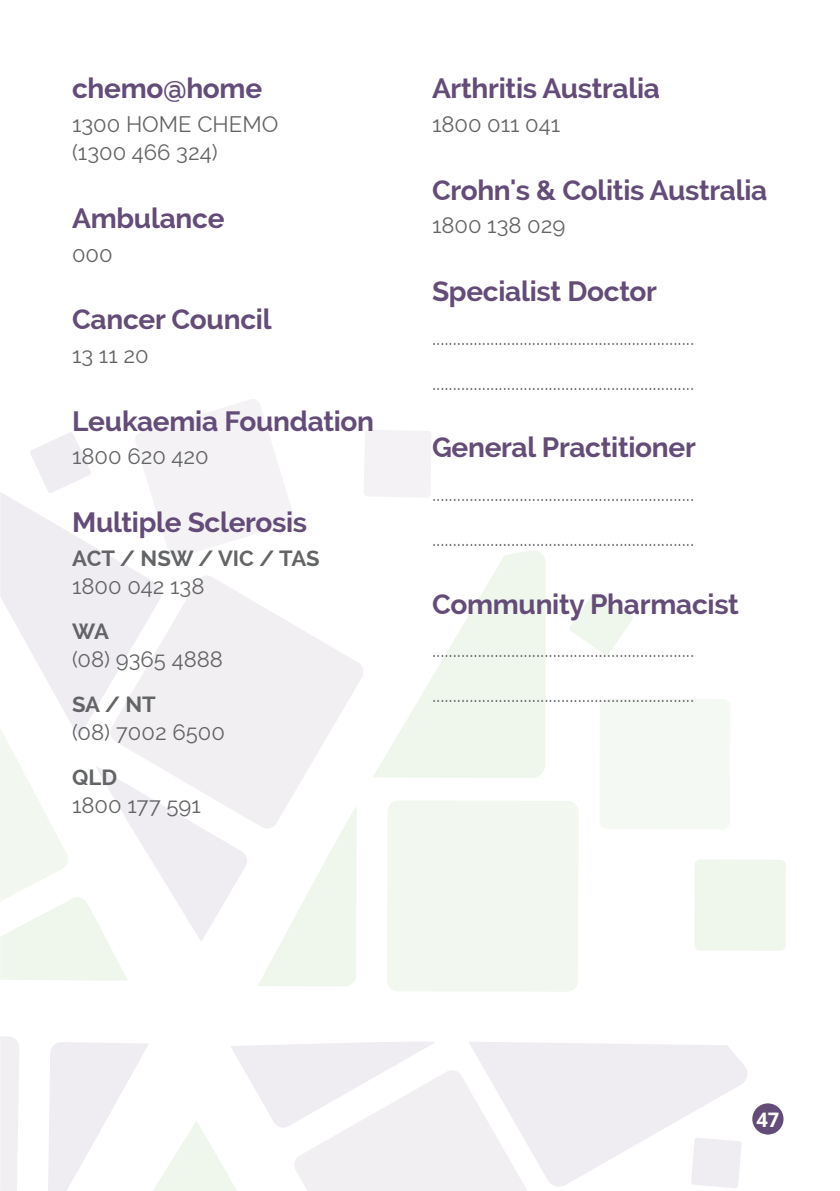
<style>
.page{position:relative;width:840px;height:1191px;background:#fff}
.page>*{position:absolute;margin:0;border:0;box-sizing:border-box;transform-origin:0 0}
.t1{font:700 28px "Raleway";letter-spacing:-.01em;color:#644c78}
.t2{font:22px/45px "Raleway";color:#636466}
.t3{font:700 22px "Raleway";color:#636466}
.t4{font:700 20px "Open Sans";color:#fff}
</style>
<div class="page">
<div style="left:599px;top:698px;width:131px;height:131px;background:#f5f9f3;border-radius:8px"></div>
<div style="left:694px;top:859px;width:91px;height:91px;background:#eff6ec;border-radius:5px"></div>
<svg style="left:569px;top:592px;width:64px;height:63px"></svg>
<div style="left:387px;top:800px;width:191px;height:191px;background:#f2f7ef;border-radius:11px"></div>
<svg style="left:258px;top:830px;width:98px;height:156px"></svg>
<svg style="left:373px;top:550px;width:172px;height:228px"></svg>
<svg style="left:548px;top:1043px;width:199px;height:145px;fill:#efedf1"></svg>
<div style="left:0;top:1036px;width:19px;height:155px;background:#f2eff3"></div>
<svg style="left:135px;top:399px;width:159px;height:158px"></svg>
<div style="left:364px;top:430px;width:67px;height:67px;background:#f4f2f5"></div>
<svg style="left:30px;top:432px;width:61px;height:44px"></svg>
<svg style="left:163px;top:576px;width:200px;height:254px;fill:#f2eff3"></svg>
<svg style="left:0;top:476px;width:163px;height:221px;fill:#efedf1"></svg>
<svg style="left:48px;top:1042px;width:500px;height:149px"></svg>
<svg style="left:0;top:697px;width:248px;height:283px"></svg>
<div style="left:751px;top:1103px;width:32px;height:31px;background:#644c78;border-radius:50%"></div>
<p class="t1" style="left:72px;top:72px;width:191px">chemo@home</p>
<p class="t2" style="left:72px;top:110px;width:208px;line-height:28px">1300 HOME CHEMO (1300 466 324)</p>
<p class="t1" style="left:72px;top:202px;width:154px">Ambulance</p>
<p class="t2" style="left:72px;top:231px;width:42px">000</p>
<p class="t1" style="left:72px;top:303px;width:201px">Cancer Council</p>
<p class="t2" style="left:72px;top:333px;width:78px">13 11 20</p>
<p class="t1" style="left:72px;top:405px;width:303px">Leukaemia Foundation</p>
<p class="t2" style="left:72px;top:434px;width:138px">1800 620 420</p>
<p class="t1" style="left:72px;top:506px;width:236px">Multiple Sclerosis</p>
<p class="t3" style="left:72px;top:545px;width:249px">ACT / NSW / VIC / TAS</p>
<p class="t2" style="left:72px;top:563px;width:134px">1800 042 138</p>
<p class="t3" style="left:72px;top:618px;width:38px">WA</p>
<p class="t2" style="left:72px;top:636px;width:152px">(08) 9365 4888</p>
<p class="t3" style="left:72px;top:691px;width:85px">SA / NT</p>
<p class="t2" style="left:72px;top:709px;width:154px">(08) 7002 6500</p>
<p class="t3" style="left:72px;top:764px;width:47px">QLD</p>
<p class="t2" style="left:72px;top:782px;width:130px">1800 177 591</p>
<p class="t1" style="left:432px;top:72px;width:229px">Arthritis Australia</p>
<p class="t2" style="left:432px;top:102px;width:130px">1800 011 041</p>
<p class="t1" style="left:432px;top:174px;width:336px">Crohn's &amp; Colitis Australia</p>
<p class="t2" style="left:432px;top:203px;width:135px">1800 138 029</p>
<p class="t1" style="left:432px;top:275px;width:226px">Specialist Doctor</p>
<p class="t2" style="left:432px;top:314px;width:263px">............................................................... ...............................................................</p>
<p class="t1" style="left:432px;top:431px;width:265px">General Practitioner</p>
<p class="t2" style="left:432px;top:471px;width:263px">............................................................... ...............................................................</p>
<p class="t1" style="left:432px;top:588px;width:308px">Community Pharmacist</p>
<p class="t2" style="left:432px;top:627px;width:263px">............................................................... ...............................................................</p>
<p class="t4" style="left:756px;top:1105px;width:24px">47</p>
</div>
